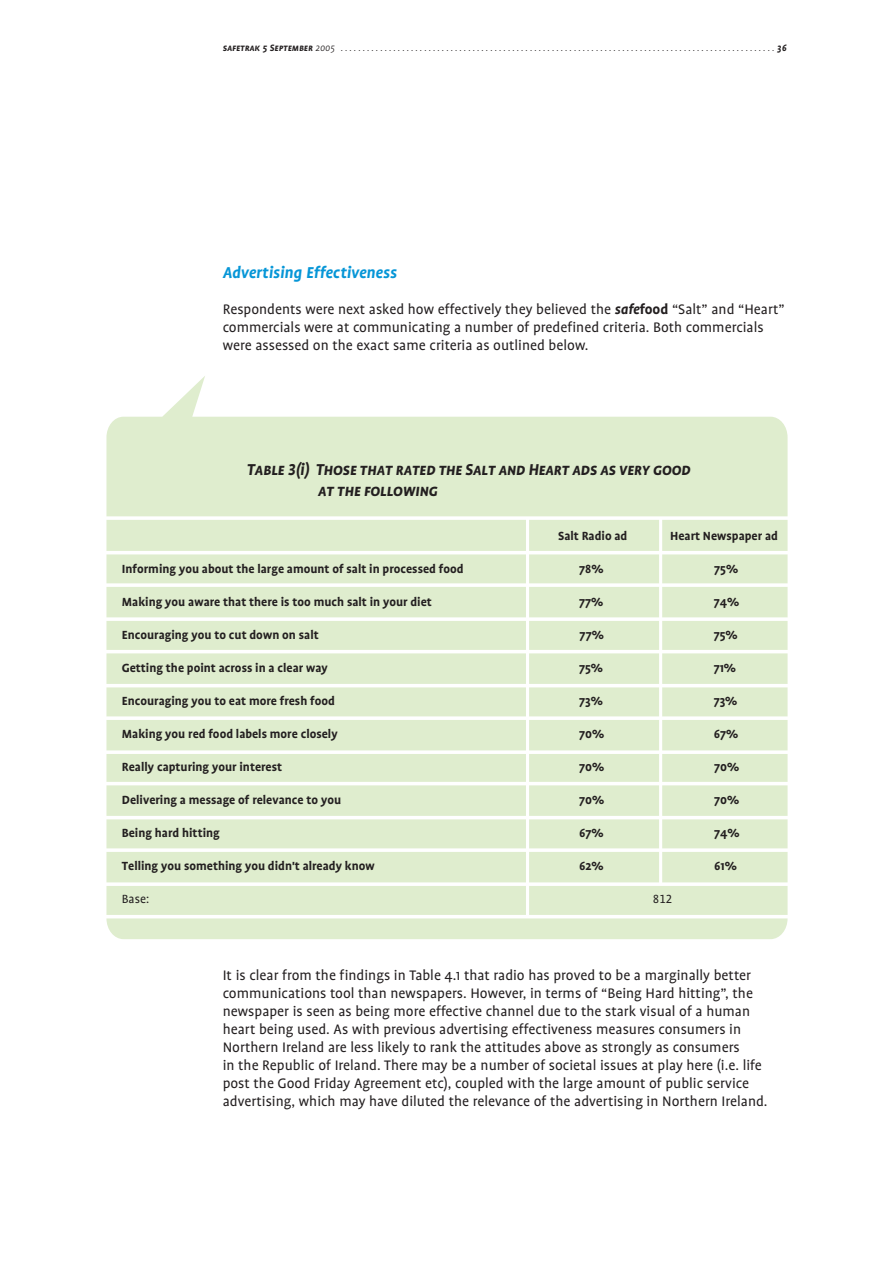
<style>
.page{position:relative;width:893px;height:1263px;background:#fff}
.page>*{position:absolute;margin:0;border:0;box-sizing:border-box;transform-origin:0 0}
.t1{font:italic 700 18px/21.8px "Profile SC";letter-spacing:-.02em;color:#231f20}
.t2{font:italic 700 18px "Profile";color:#0696d7}
.t3{font:15.75px/18px "Profile";color:#231f20}
.t4{font:700 13.5px "Profile";color:#231f20}
.t5{font:13.5px "Profile";color:#231f20}
.t6{font:13.5px "Profile NO";color:#231f20}
.t7{font:italic 300 10.5px "Profile SC";color:#231f20}
.s1{font-weight:700}
.s2{font-weight:700;font-style:italic}
.s3{font-family:"Profile NO"}
.s4{font-family:"Profile"}
</style>
<div class="page">
<svg style="left:106px;top:376px;width:681px;height:563px;background:#e1eed2"></svg>
<svg style="left:106px;top:516px;width:682px;height:4px"></svg>
<svg style="left:106px;top:583px;width:682px;height:4px"></svg>
<svg style="left:106px;top:617px;width:682px;height:4px"></svg>
<hr style="left:102px;top:650px;width:738px;height:3px;background:#fff">
<hr style="left:89px;top:684px;width:738px;height:3px;background:#fff">
<svg style="left:106px;top:716px;width:682px;height:4px"></svg>
<svg style="left:106px;top:750px;width:682px;height:4px"></svg>
<hr style="left:101px;top:782px;width:738px;height:3px;background:#fff">
<hr style="left:101px;top:816px;width:738px;height:3px;background:#fff">
<svg style="left:106px;top:848px;width:682px;height:4px"></svg>
<svg style="left:106px;top:882px;width:682px;height:4px"></svg>
<hr style="left:95px;top:915px;width:738px;height:3px;background:#fff">
<hr style="left:95px;top:551px;width:738px;height:3px;background:#fff">
<hr style="left:526px;top:518px;width:3px;height:399px;background:#fff">
<hr style="left:659px;top:518px;width:3px;height:366px;background:#fff">
<p class="t7" style="left:223px;top:41px;width:565px"><span class="s1">safetrak 5 September</span> 2005 . . . . . . . . . . . . . . . . . . . . . . . . . . . . . . . . . . . . . . . . . . . . . . . . . . . . . . . . . . . . . . . . . . . . . . . . . . . . . . . . . . . . . . . . . . . . . . . . . . . <span class="s1">36</span></p>
<p class="t2" style="left:223px;top:265px;width:176px">Advertising Effectiveness</p>
<p class="t3" style="left:223px;top:300px;width:563px">Respondents were next asked how effectively they believed the <span class="s2">safe</span><span class="s1">food</span> “Salt” and “Heart” commercials were at communicating a number of predefined criteria. Both commercials were assessed on the exact same criteria as outlined below.</p>
<p class="t1" style="left:318px;top:458px;width:374px;text-indent:-71px">Table <span class="s3">3</span><span class="s4">(i)</span> Those that rated the Salt and Heart ads as very good at the following</p>
<p class="t4" style="left:558px;top:531px;width:71px">Salt Radio ad</p>
<p class="t4" style="left:670px;top:531px;width:109px">Heart Newspaper ad</p>
<p class="t4" style="left:122px;top:564px;width:343px">Informing you about the large amount of salt in processed food</p>
<p class="t4" style="left:579px;top:564px;width:26px">78%</p>
<p class="t4" style="left:714px;top:564px;width:25px">75%</p>
<p class="t4" style="left:122px;top:597px;width:311px">Making you aware that there is too much salt in your diet</p>
<p class="t4" style="left:579px;top:597px;width:26px">77%</p>
<p class="t4" style="left:713px;top:597px;width:27px">74%</p>
<p class="t4" style="left:122px;top:630px;width:198px">Encouraging you to cut down on salt</p>
<p class="t4" style="left:579px;top:630px;width:26px">77%</p>
<p class="t4" style="left:713px;top:630px;width:25px">75%</p>
<p class="t4" style="left:122px;top:663px;width:207px">Getting the point across in a clear way</p>
<p class="t4" style="left:579px;top:663px;width:25px">75%</p>
<p class="t4" style="left:713px;top:663px;width:24px">71%</p>
<p class="t4" style="left:122px;top:696px;width:214px">Encouraging you to eat more fresh food</p>
<p class="t4" style="left:579px;top:696px;width:25px">73%</p>
<p class="t4" style="left:713px;top:696px;width:25px">73%</p>
<p class="t4" style="left:122px;top:729px;width:217px">Making you red food labels more closely</p>
<p class="t4" style="left:579px;top:729px;width:27px">70%</p>
<p class="t4" style="left:713px;top:729px;width:26px">67%</p>
<p class="t4" style="left:122px;top:762px;width:162px">Really capturing your interest</p>
<p class="t4" style="left:579px;top:762px;width:27px">70%</p>
<p class="t4" style="left:714px;top:762px;width:27px">70%</p>
<p class="t4" style="left:122px;top:795px;width:221px">Delivering a message of relevance to you</p>
<p class="t4" style="left:579px;top:795px;width:27px">70%</p>
<p class="t4" style="left:714px;top:795px;width:27px">70%</p>
<p class="t4" style="left:122px;top:828px;width:99px">Being hard hitting</p>
<p class="t4" style="left:579px;top:828px;width:26px">67%</p>
<p class="t4" style="left:714px;top:828px;width:27px">74%</p>
<p class="t4" style="left:122px;top:861px;width:254px">Telling you something you didn't already know</p>
<p class="t4" style="left:579px;top:861px;width:26px">62%</p>
<p class="t4" style="left:714px;top:861px;width:24px">61%</p>
<p class="t5" style="left:122px;top:894px;width:29px">Base:</p>
<p class="t6" style="left:653px;top:891px;width:21px">812</p>
<p class="t3" style="left:223px;top:966px;width:546px">It is clear from the findings in Table 4.1 that radio has proved to be a marginally better communications tool than newspapers. However, in terms of “Being Hard hitting”, the newspaper is seen as being more effective channel due to the stark visual of a human heart being used. As with previous advertising effectiveness measures consumers in Northern Ireland are less likely to rank the attitudes above as strongly as consumers<br>in the Republic of Ireland. There may be a number of societal issues at play here (i.e. life post the Good Friday Agreement etc), coupled with the large amount of public service advertising, which may have diluted the relevance of the advertising in Northern Ireland.</p>
</div>
